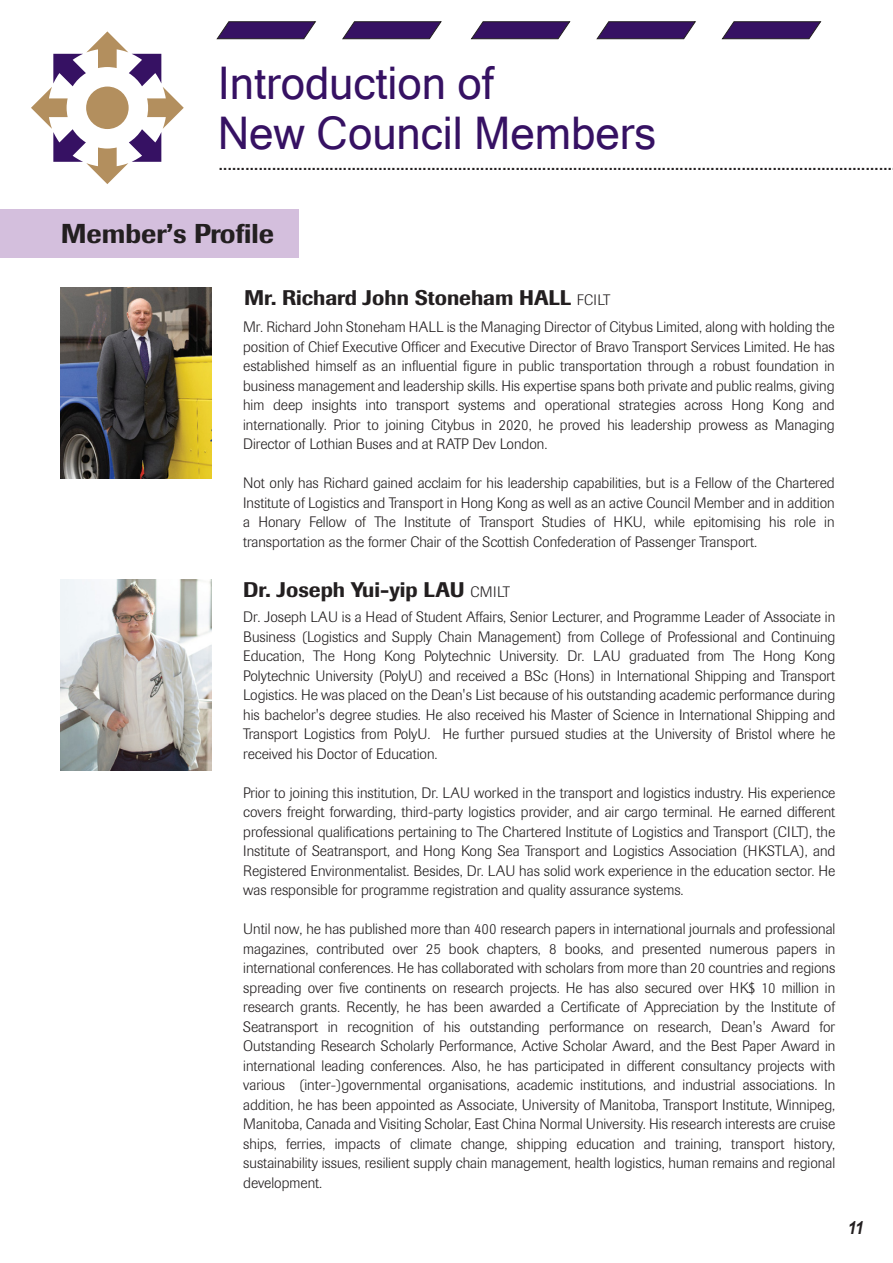
<style>
.page{position:relative;width:893px;height:1263px;background:#fff}
.page>*{position:absolute;margin:0;border:0;box-sizing:border-box;transform-origin:0 0}
.t1{font:45px/49.5px "Microsoft Sans Serif";color:#361163}
.t2{font:500 27px "Imago";color:#231f20}
.t3{font:22.5px "Microsoft Sans Serif";color:#231f20}
.t4{font:500 21px "Imago";color:#231f20}
.t5{font:italic 700 18px "Arial";color:#231f20;scale:.85 1}
.t6{font:300 15px/19.5px "Imago";color:#231f20;text-align:justify}
.s1{font-weight:300;font-size:15px}
</style>
<div class="page">
<div style="left:0;top:209px;width:298px;height:49px;background:#d4bfdd"></div>
<img style="left:60px;top:287px;width:151px;height:191px">
<img style="left:60px;top:579px;width:151px;height:191px">
<svg style="left:217px;top:21px;width:99px;height:18px;background:#4d306f"></svg>
<svg style="left:342px;top:21px;width:99px;height:18px;background:#4d306f"></svg>
<svg style="left:471px;top:21px;width:99px;height:18px;background:#4d306f"></svg>
<svg style="left:596px;top:21px;width:100px;height:18px;background:#4e3270"></svg>
<svg style="left:722px;top:21px;width:99px;height:18px;background:#4d306f"></svg>
<svg style="left:31px;top:31px;width:153px;height:153px"></svg>
<div style="left:86px;top:87px;width:43px;height:42px;background:#b38f5e;border-radius:50%"></div>
<h1 class="t1" style="left:218px;top:59px;width:440px">Introduction of<br>New Council Members</h1>
<h3 class="t3" style="left:218px;top:150px;width:677px">........................................................................................................................................................</h3>
<h2 class="t2" style="left:61px;top:217px;width:215px">Member’s Profile</h2>
<h3 class="t4" style="left:244px;top:285px;width:368px">Mr. Richard John Stoneham HALL <span class="s1">FCILT</span></h3>
<p class="t6" style="left:243px;top:317px;width:593px">Mr. Richard John Stoneham HALL is the Managing Director of Citybus Limited, along with holding the position of Chief Executive Officer and Executive Director of Bravo Transport Services Limited. He has established himself as an influential figure in public transportation through a robust foundation in business management and leadership skills. His expertise spans both private and public realms, giving him deep insights into transport systems and operational strategies across Hong Kong and internationally. Prior to joining Citybus in 2020, he proved his leadership prowess as Managing Director of Lothian Buses and at RATP Dev London.</p>
<p class="t6" style="left:243px;top:473px;width:593px">Not only has Richard gained acclaim for his leadership capabilities, but is a Fellow of the Chartered Institute of Logistics and Transport in Hong Kong as well as an active Council Member and in addition a Honary Fellow of The Institute of Transport Studies of HKU, while epitomising his role in transportation as the former Chair of the Scottish Confederation of Passenger Transport.</p>
<h3 class="t4" style="left:243px;top:576px;width:268px">Dr. Joseph Yui-yip LAU <span class="s1">CMILT</span></h3>
<p class="t6" style="left:243px;top:607px;width:594px">Dr. Joseph LAU is a Head of Student Affairs, Senior Lecturer, and Programme Leader of Associate in Business (Logistics and Supply Chain Management) from College of Professional and Continuing Education, The Hong Kong Polytechnic University. Dr. LAU graduated from The Hong Kong Polytechnic University (PolyU) and received a BSc (Hons) in International Shipping and Transport Logistics. He was placed on the Dean's List because of his outstanding academic performance during his bachelor's degree studies. He also received his Master of Science in International Shipping and Transport Logistics from PolyU. He further pursued studies at the University of Bristol where he received his Doctor of Education.</p>
<p class="t6" style="left:243px;top:783px;width:594px">Prior to joining this institution, Dr. LAU worked in the transport and logistics industry. His experience covers freight forwarding, third-party logistics provider, and air cargo terminal. He earned different professional qualifications pertaining to The Chartered Institute of Logistics and Transport (CILT), the Institute of Seatransport, and Hong Kong Sea Transport and Logistics Association (HKSTLA), and Registered Environmentalist. Besides, Dr. LAU has solid work experience in the education sector. He was responsible for programme registration and quality assurance systems.</p>
<p class="t6" style="left:243px;top:919px;width:594px">Until now, he has published more than 400 research papers in international journals and professional magazines, contributed over 25 book chapters, 8 books, and presented numerous papers in international conferences. He has collaborated with scholars from more than 20 countries and regions spreading over five continents on research projects. He has also secured over HK$ 10 million in research grants. Recently, he has been awarded a Certificate of Appreciation by the Institute of Seatransport in recognition of his outstanding performance on research, Dean's Award for Outstanding Research Scholarly Performance, Active Scholar Award, and the Best Paper Award in international leading conferences. Also, he has participated in different consultancy projects with various (inter-)governmental organisations, academic institutions, and industrial associations. In addition, he has been appointed as Associate, University of Manitoba, Transport Institute, Winnipeg, Manitoba, Canada and Visiting Scholar, East China Normal University. His research interests are cruise ships, ferries, impacts of climate change, shipping education and training, transport history, sustainability issues, resilient supply chain management, health logistics, human remains and regional development.</p>
<p class="t5" style="left:848px;top:1216px;width:20px">11</p>
</div>
